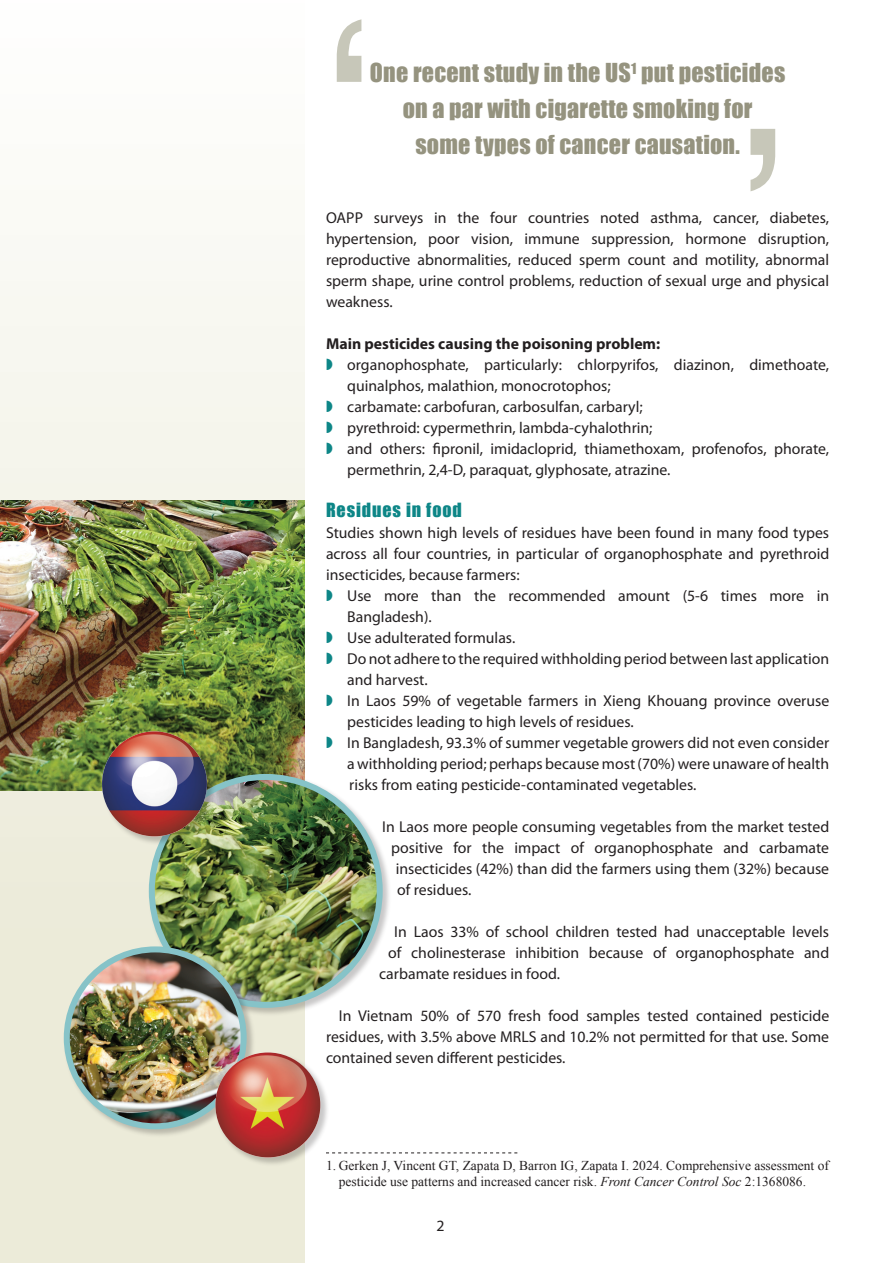
<style>
.page{position:relative;width:893px;height:1263px;background:#fff}
.page>*{position:absolute;margin:0;border:0;box-sizing:border-box;transform-origin:0 0}
.heading_2{font:24px "Impact";letter-spacing:.01em;color:#95937f}
.heading_2-2{font:18px "Impact";letter-spacing:.05em;color:#0d8687}
.Default{font:15.75px/21px "Myriad Pro";color:#231f20}
.Default-2{font:700 15.75px "Myriad Pro";color:#231f20}
.Default-3{font:13.5px/16.5px "Times New Roman";color:#231f20}
.s1{font-style:italic}
</style>
<div class="page">
<svg style="left:0;top:235px;width:305px;height:1028px"></svg>
<svg style="left:332px;top:1152px;width:185px;height:1px"></svg>
<svg style="left:337px;top:19px;width:24px;height:63px"></svg>
<svg style="left:750px;top:129px;width:25px;height:62px"></svg>
<img style="left:0;top:501px;width:305px;height:289px">
<div style="left:148px;top:773px;width:244px;height:245px;background:#231f20;opacity:.25"></div>
<img style="left:152px;top:777px;width:228px;height:228px;border-radius:50%">
<div style="left:149px;top:774px;width:234px;height:234px;border:6px solid #86c3c8;border-radius:50%"></div>
<div style="left:63px;top:945px;width:193px;height:194px;background:#231f20;opacity:.25"></div>
<img style="left:67px;top:949px;width:177px;height:177px;border-radius:50%">
<div style="left:64px;top:946px;width:183px;height:183px;border:6px solid #86c3c8;border-radius:50%"></div>
<div style="left:101px;top:730px;width:116px;height:116px;background:#231f20;opacity:.25"></div>
<img style="left:102px;top:731px;width:105px;height:105px;border-radius:50%">
<div style="left:214px;top:1051px;width:116px;height:116px;background:#231f20;opacity:.25"></div>
<img style="left:215px;top:1052px;width:105px;height:105px;border-radius:50%">
<p class="heading_2" style="left:370px;top:54px;width:417px">One recent study in the US<sup>1</sup> put pesticides</p>
<p class="heading_2" style="left:403px;top:90px;width:351px">on a par with cigarette smoking for</p>
<p class="heading_2" style="left:415px;top:126px;width:326px">some types of cancer causation.</p>
<p class="Default" style="left:326px;top:207px;width:505px;text-align:justify">OAPP surveys in the four countries noted asthma, cancer, diabetes, hypertension, poor vision, immune suppression, hormone disruption, reproductive abnormalities, reduced sperm count and motility, abnormal sperm shape, urine control problems, reduction of sexual urge and physical weakness.</p>
<p class="Default-2" style="left:326px;top:333px;width:336px">Main pesticides causing the poisoning problem:</p>
<p class="Default" style="left:347px;top:354px;width:483px">organophosphate, particularly: chlorpyrifos, diazinon, dimethoate, quinalphos, malathion, monocrotophos;</p>
<p class="Default" style="left:347px;top:396px;width:297px">carbamate: carbofuran, carbosulfan, carbaryl;</p>
<p class="Default" style="left:347px;top:417px;width:307px">pyrethroid: cypermethrin, lambda-cyhalothrin;</p>
<p class="Default" style="left:347px;top:438px;width:483px">and others: fipronil, imidacloprid, thiamethoxam, profenofos, phorate, permethrin, 2,4-D, paraquat, glyphosate, atrazine.</p>
<p class="heading_2-2" style="left:326px;top:496px;width:137px">Residues in food</p>
<p class="Default" style="left:326px;top:522px;width:505px;text-align:justify">Studies shown high levels of residues have been found in many food types across all four countries, in particular of organophosphate and pyrethroid insecticides, because farmers:</p>
<p class="Default" style="left:347px;top:585px;width:483px">Use more than the recommended amount (5-6 times more in<br>Bangladesh).</p>
<p class="Default" style="left:347px;top:627px;width:169px">Use adulterated formulas.</p>
<p class="Default" style="left:347px;top:648px;width:483px">Do not adhere to the required withholding period between last application and harvest.</p>
<p class="Default" style="left:347px;top:690px;width:483px">In Laos 59% of vegetable farmers in Xieng Khouang province overuse pesticides leading to high levels of residues.</p>
<p class="Default" style="left:347px;top:732px;width:483px;text-align:justify">In Bangladesh, 93.3% of summer vegetable growers did not even consider a withholding period; perhaps because most (70%) were unaware of health risks from eating pesticide-contaminated vegetables.</p>
<p class="Default" style="left:382px;top:816px;width:448px">In Laos more people consuming vegetables from the market tested</p>
<p class="Default" style="left:391px;top:837px;width:439px">positive for the impact of organophosphate and carbamate</p>
<p class="Default" style="left:396px;top:858px;width:435px">insecticides (42%) than did the farmers using them (32%) because</p>
<p class="Default" style="left:397px;top:879px;width:76px">of residues.</p>
<p class="Default" style="left:394px;top:921px;width:436px">In Laos 33% of school children tested had unacceptable levels</p>
<p class="Default" style="left:388px;top:942px;width:442px">of cholinesterase inhibition because of organophosphate and</p>
<p class="Default" style="left:379px;top:963px;width:182px">carbamate residues in food.</p>
<p class="Default" style="left:326px;top:1005px;width:505px;text-align:justify;text-indent:13px">In Vietnam 50% of 570 fresh food samples tested contained pesticide residues, with 3.5% above MRLS and 10.2% not permitted for that use. Some contained seven different pesticides.</p>
<p class="Default-3" style="left:339px;top:1157px;width:492px;text-indent:-13px">1. Gerken J, Vincent GT, Zapata D, Barron IG, Zapata I. 2024. Comprehensive assessment of pesticide use patterns and increased cancer risk. <span class="s1">Front Cancer Control Soc</span> 2:1368086.</p>
<p class="Default" style="left:436px;top:1214px;width:10px">2</p>
</div>
